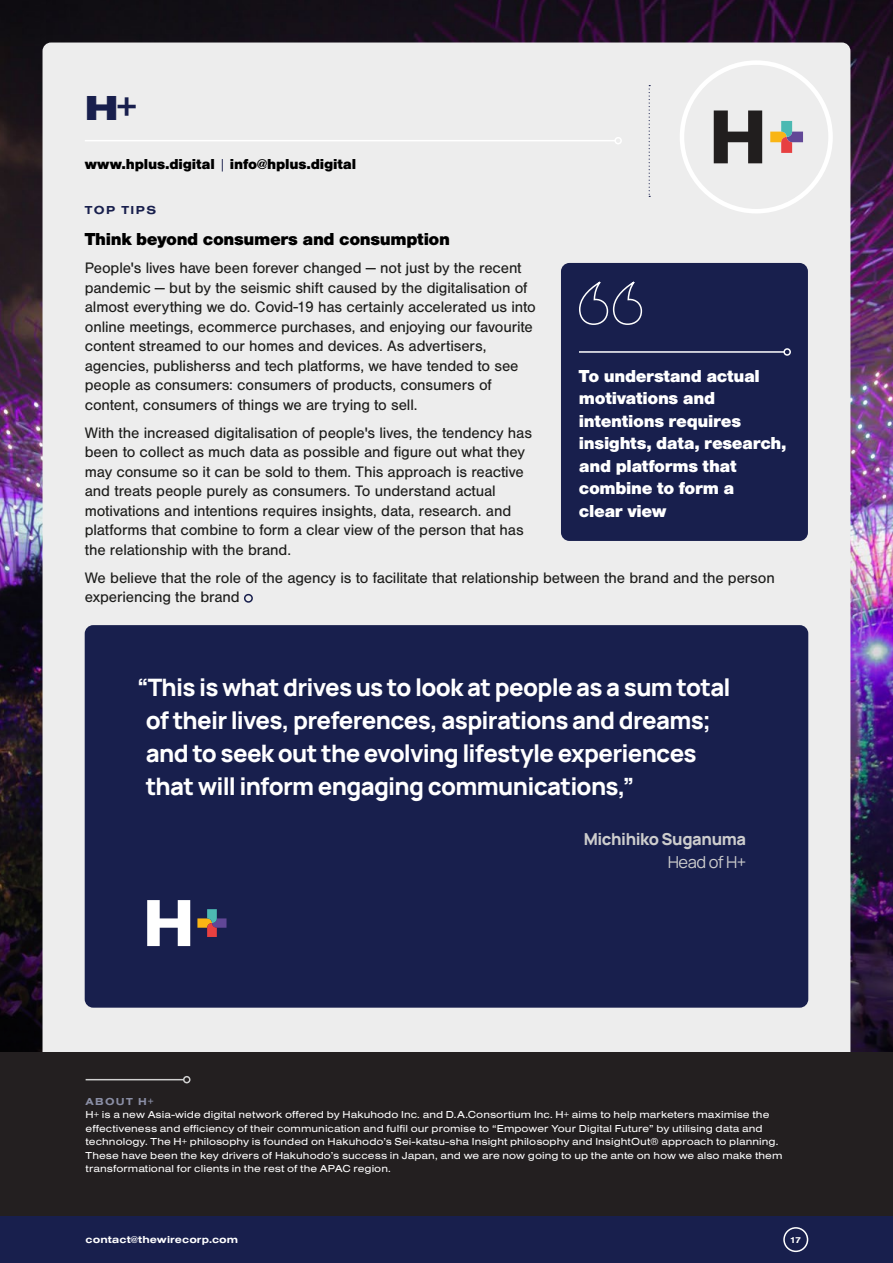
<style>
.page{position:relative;width:893px;height:1263px;background:#fff}
.page>*{position:absolute;margin:0;border:0;box-sizing:border-box;transform-origin:0 0}
.t1{font:900 36px "Nimbus San Ext";color:#181f4d}
.t2{font:800 24px/33px "Manrope";letter-spacing:-.03em;color:#fff}
.t3{font:900 18px/22.5px "Nimbus San";letter-spacing:-.02em;color:#fff}
.t4{font:900 18px "Nimbus San";letter-spacing:-.02em;color:#000}
.t5{font:800 16.5px "Manrope";letter-spacing:-.025em;color:#cdcdcd}
.t6{font:16.5px "Manrope";letter-spacing:-.025em;color:#cdcdcd}
.t7{font:15.75px/19.5px "Nimbus San";letter-spacing:-.01em;color:#1d1d1b}
.t8{font:900 15px "Nimbus San";letter-spacing:-.01em;color:#000}
.t9{font:700 12px "Nimbus San Ext";letter-spacing:.12em;color:#181f4d}
.t10{font:10.5px/13.5px "Nimbus San Ext";letter-spacing:.005em;color:#fff}
.t11{font:700 10.5px "Nimbus San Ext";letter-spacing:.005em;color:#fff}
.t12{font:700 10.5px "Nimbus San Ext";letter-spacing:.125em;color:#8b8fa6}
.t13{font:700 9px "Nimbus San Ext";color:#fff}
.s1{font-weight:300;color:#181f4d}
.s2{font-weight:300;font-size:14.25px;color:#181f4d}
</style>
<div class="page">
<img style="left:0;top:0;width:893px;height:531px">
<img style="left:0;top:531px;width:893px;height:522px">
<div style="left:43px;top:43px;width:807px;height:1010px;background:#ededed"></div>
<div style="left:0;top:1053px;width:893px;height:210px;background:#231f20"></div>
<hr style="left:86px;top:1079px;width:98px;height:1px;background:#d0d0d0">
<div style="left:183px;top:1076px;width:8px;height:7px;border:2px solid #d0d0d0;border-radius:50%"></div>
<div style="left:0;top:1216px;width:893px;height:47px;background:#181f4d"></div>
<div style="left:783px;top:1227px;width:25px;height:25px;border:2px solid #fff;border-radius:50%"></div>
<svg style="left:649px;top:85px;width:1px;height:112px"></svg>
<hr style="left:85px;top:140px;width:530px;height:1px;background:#fff">
<div style="left:614px;top:137px;width:8px;height:7px;border:2px solid #fff;border-radius:50%"></div>
<div style="left:561px;top:263px;width:247px;height:278px;background:#181f4d;border-radius:9px"></div>
<svg style="left:579px;top:281px;width:64px;height:44px"></svg>
<hr style="left:579px;top:351px;width:205px;height:2px;background:#fff">
<div style="left:783px;top:348px;width:8px;height:8px;border:2px solid #fff;border-radius:50%"></div>
<div style="left:85px;top:625px;width:723px;height:383px;background:#181f4d;border-radius:9px"></div>
<svg style="left:147px;top:900px;width:43px;height:46px"></svg>
<svg style="left:197px;top:909px;width:29px;height:28px"></svg>
<svg style="left:714px;top:110px;width:48px;height:53px;background:#676565"></svg>
<svg style="left:770px;top:121px;width:33px;height:32px"></svg>
<div style="left:680px;top:60px;width:153px;height:153px;border:4px solid #fff;border-radius:50%"></div>
<h1 class="t1" style="left:85px;top:87px;width:53px">H+</h1>
<p class="t8" style="left:85px;top:155px;width:273px">www.hplus.digital <span class="s1">|</span> info@hplus.digital</p>
<p class="t9" style="left:85px;top:202px;width:73px">TOP TIPS</p>
<p class="t4" style="left:85px;top:229px;width:367px">Think beyond consumers and consumption</p>
<p class="t7" style="left:85px;top:258px;width:452px">People's lives have been forever changed — not just by the recent pandemic — but by the seismic shift caused by the digitalisation of almost everything we do. Covid-19 has certainly accelerated us into online meetings, ecommerce purchases, and enjoying our favourite content streamed to our homes and devices. As advertisers, agencies, publisherss and tech platforms, we have tended to see people as consumers: consumers of products, consumers of content, consumers of things we are trying to sell.</p>
<p class="t7" style="left:85px;top:423px;width:449px">With the increased digitalisation of people's lives, the tendency has been to collect as much data as possible and figure out what they may consume so it can be sold to them. This approach is reactive and treats people purely as consumers. To understand actual motivations and intentions requires insights, data, research. and platforms that combine to form a clear view of the person that has the relationship with the brand.</p>
<p class="t7" style="left:85px;top:568px;width:692px">We believe that the role of the agency is to facilitate that relationship between the brand and the person experiencing the brand <span class="s2">▯</span></p>
<p class="t3" style="left:579px;top:365px;width:209px">To understand actual motivations and intentions requires insights, data, research, and platforms that combine to form a<br>clear view</p>
<h2 class="t2" style="left:146px;top:669px;width:586px;text-indent:-8px">“This is what drives us to look at people as a sum total of their lives, preferences, aspirations and dreams; and to seek out the evolving lifestyle experiences that will inform engaging communications,”</h2>
<p class="t5" style="left:584px;top:828px;width:164px">Michihiko Suganuma</p>
<p class="t6" style="left:668px;top:850px;width:80px">Head of H+</p>
<p class="t12" style="left:86px;top:1094px;width:69px">ABOUT H+</p>
<p class="t10" style="left:86px;top:1107px;width:698px">H+ is a new Asia-wide digital network offered by Hakuhodo Inc. and D.A.Consortium Inc. H+ aims to help marketers maximise the effectiveness and efficiency of their communication and fulfil our promise to “Empower Your Digital Future” by utilising data and technology. The H+ philosophy is founded on Hakuhodo’s Sei-katsu-sha Insight philosophy and InsightOut® approach to planning.<br>These have been the key drivers of Hakuhodo’s success in Japan, and we are now going to up the ante on how we also make them transformational for clients in the rest of the APAC region.</p>
<p class="t11" style="left:86px;top:1232px;width:154px">contact@thewirecorp.com</p>
<p class="t13" style="left:790px;top:1233px;width:13px">17</p>
</div>
